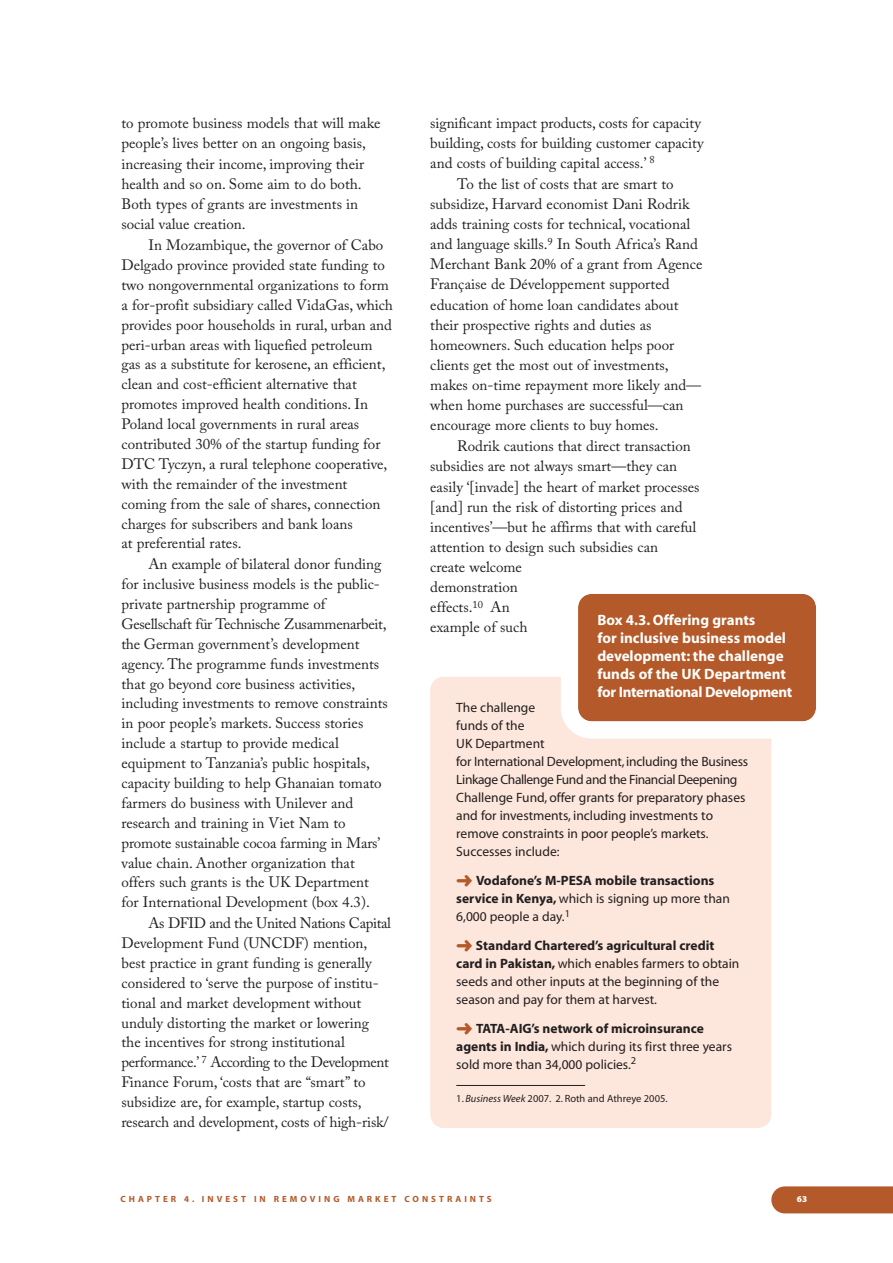
<style>
.page{position:relative;width:893px;height:1263px;background:#fff}
.page>*{position:absolute;margin:0;border:0;box-sizing:border-box;transform-origin:0 0}
.t1{font:15px/20px "Adobe Caslon Pro";color:#231f20}
.t2{font:700 15px/18px "Myriad";color:#fff}
.t3{font:13.5px/18px "Myriad MM 406 600";color:#231f20}
.t4{font:700 13.5px "Myriad";color:#231f20}
.t5{font:10.5px "Myriad";color:#231f20}
.t6{font:700 9px "Myriad";letter-spacing:.335em;color:#b45929}
.t7{font:9px "Myriad MM 830 600";color:#fff}
.s1{color:#b45929}
.s2{font-family:"Myriad";font-weight:700}
.s3{font-style:italic}
</style>
<div class="page">
<div style="left:771px;top:1186px;width:122px;height:27px;background:#b45929"></div>
<div style="left:430px;top:677px;width:341px;height:451px;background:#fde7dc;border-radius:14px"></div>
<hr style="left:456px;top:1085px;width:129px;height:1px;background:#231f20">
<svg style="left:561px;top:594px;width:255px;height:145px;background:#c27851"></svg>
<p class="t1" style="left:121px;top:114px;width:261px">to promote business models that will make people’s lives better on an ongoing basis, increasing their income, improving their health and so on. Some aim to do both.<br>Both types of grants are investments in social value creation.</p>
<p class="t1" style="left:121px;top:237px;width:273px;text-indent:27px">In Mozambique, the governor of Cabo Delgado province provided state funding to two nongovernmental organizations to form a for-profit subsidiary called VidaGas, which provides poor households in rural, urban and peri-urban areas with liquefied petroleum gas as a substitute for kerosene, an efficient, clean and cost-efficient alternative that promotes improved health conditions. In Poland local governments in rural areas contributed 30% of the startup funding for DTC Tyczyn, a rural telephone cooperative, with the remainder of the investment coming from the sale of shares, connection charges for subscribers and bank loans<br>at preferential rates.</p>
<p class="t1" style="left:121px;top:556px;width:268px;text-indent:27px">An example of bilateral donor funding for inclusive business models is the public&shy;private partnership programme of Gesellschaft für Technische Zusammenarbeit, the German government’s development agency. The programme funds investments that go beyond core business activities, including investments to remove constraints in poor people’s markets. Success stories include a startup to provide medical equipment to Tanzania’s public hospitals, capacity building to help Ghanaian tomato farmers do business with Unilever and research and training in Viet Nam to promote sustainable cocoa farming in Mars’ value chain. Another organization that offers such grants is the UK Department for International Development (box 4.3).</p>
<p class="t1" style="left:121px;top:915px;width:271px;text-indent:27px">As DFID and the United Nations Capital Development Fund (UNCDF) mention, best practice in grant funding is generally considered to ‘serve the purpose of institu&shy;tional and market development without unduly distorting the market or lowering the incentives for strong institutional performance.’ <sup>7</sup> According to the Development Finance Forum, ‘costs that are “smart” to subsidize are, for example, startup costs, research and development, costs of high-risk/</p>
<p class="t1" style="left:430px;top:115px;width:272px">significant impact products, costs for capacity</p>
<p class="t1" style="left:430px;top:135px;width:275px">building, costs for building customer capacity</p>
<p class="t1" style="left:430px;top:154px;width:226px">and costs of building capital access.’ <sup>8</sup></p>
<p class="t1" style="left:457px;top:176px;width:218px">To the list of costs that are smart to</p>
<p class="t1" style="left:430px;top:196px;width:261px">subsidize, Harvard economist Dani Rodrik</p>
<p class="t1" style="left:430px;top:216px;width:261px">adds training costs for technical, vocational</p>
<p class="t1" style="left:430px;top:236px;width:269px">and language skills.<sup>9</sup> In South Africa’s Rand</p>
<p class="t1" style="left:430px;top:256px;width:274px">Merchant Bank 20% of a grant from Agence</p>
<p class="t1" style="left:430px;top:276px;width:241px">Française de Développement supported</p>
<p class="t1" style="left:430px;top:296px;width:250px">education of home loan candidates about</p>
<p class="t1" style="left:430px;top:316px;width:223px">their prospective rights and duties as</p>
<p class="t1" style="left:430px;top:336px;width:246px">homeowners. Such education helps poor</p>
<p class="t1" style="left:430px;top:356px;width:240px">clients get the most out of investments,</p>
<p class="t1" style="left:430px;top:377px;width:272px">makes on-time repayment more likely and—</p>
<p class="t1" style="left:430px;top:397px;width:255px">when home purchases are successful—can</p>
<p class="t1" style="left:430px;top:417px;width:230px">encourage more clients to buy homes.</p>
<p class="t1" style="left:457px;top:438px;width:235px">Rodrik cautions that direct transaction</p>
<p class="t1" style="left:430px;top:458px;width:248px">subsidies are not always smart—they can</p>
<p class="t1" style="left:430px;top:478px;width:271px">easily ‘[invade] the heart of market processes</p>
<p class="t1" style="left:430px;top:498px;width:254px">[and] run the risk of distorting prices and</p>
<p class="t1" style="left:430px;top:518px;width:268px">incentives’—but he affirms that with careful</p>
<p class="t1" style="left:430px;top:538px;width:229px">attention to design such subsidies can</p>
<p class="t1" style="left:430px;top:559px;width:93px">create welcome</p>
<p class="t1" style="left:430px;top:579px;width:89px">demonstration</p>
<p class="t1" style="left:430px;top:599px;width:81px">effects.<sup>10</sup> An</p>
<p class="t1" style="left:430px;top:619px;width:99px">example of such</p>
<p class="t2" style="left:597px;top:612px;width:197px">Box 4.3. Offering grants<br>for inclusive business model development: the challenge funds of the UK Department for International Development</p>
<p class="t3" style="left:456px;top:700px;width:293px">The challenge<br>funds of the<br>UK Department<br>for International Development, including the Business Linkage Challenge Fund and the Financial Deepening Challenge Fund, offer grants for preparatory phases and for investments, including investments to remove constraints in poor people’s markets.<br>Successes include:</p>
<p class="t4" style="left:456px;top:875px;width:260px"><span class="s1">➜</span> Vodafone’s M-PESA mobile transactions</p>
<p class="t3" style="left:456px;top:891px;width:275px"><span class="s2">service in Kenya,</span> which is signing up more than<br>6,000 people a day.<sup>1</sup></p>
<p class="t4" style="left:456px;top:940px;width:260px"><span class="s1">➜</span> Standard Chartered’s agricultural credit</p>
<p class="t3" style="left:456px;top:955px;width:285px"><span class="s2">card in Pakistan,</span> which enables farmers to obtain seeds and other inputs at the beginning of the season and pay for them at harvest.</p>
<p class="t4" style="left:456px;top:1023px;width:249px"><span class="s1">➜</span> TATA-AIG’s network of microinsurance</p>
<p class="t3" style="left:456px;top:1038px;width:277px"><span class="s2">agents in India,</span> which during its first three years sold more than 34,000 policies.<sup>2</sup></p>
<p class="t5" style="left:456px;top:1095px;width:213px">1. <span class="s3">Business Week</span> 2007. 2. Roth and Athreye 2005.</p>
<p class="t6" style="left:120px;top:1196px;width:373px">CHAPTER 4. INVEST IN REMOVING MARKET CONSTRAINTS</p>
<p class="t7" style="left:797px;top:1196px;width:12px">63</p>
</div>
